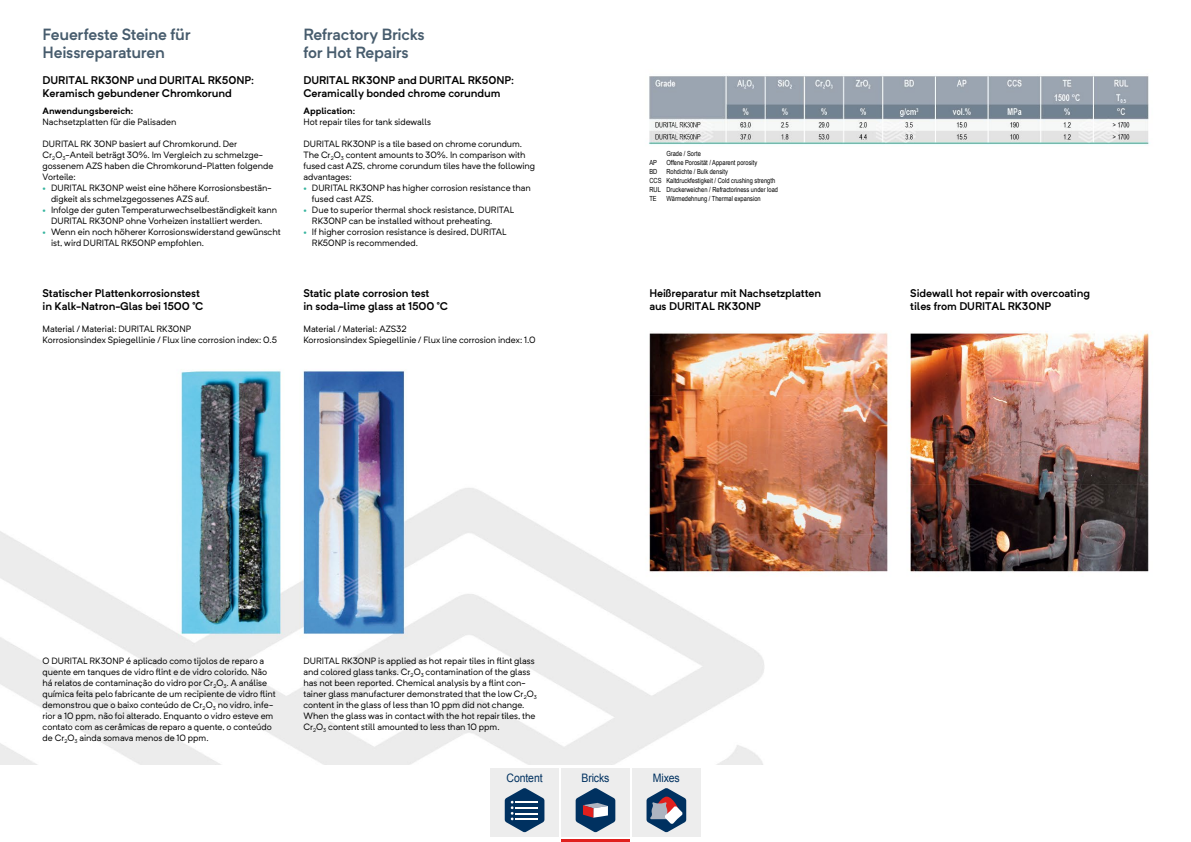
<style>
.page{position:relative;width:1191px;height:842px;background:#fff}
.page>*{position:absolute;margin:0;border:0;box-sizing:border-box;transform-origin:0 0}
.t1{font:600 16px/18px "Neutrif Pro";letter-spacing:-.015em;color:#475c6d}
.t2{font:11.7px "Arial";letter-spacing:-.01em;color:#003160;scale:.9 1}
.t3{font:600 11px/13px "Neutrif Pro";letter-spacing:-.01em;color:#000}
.t4{font:9px/11px "Neutrif Pro";color:#000}
.t5{font:700 9px "Neutrif Pro";letter-spacing:.005em;color:#000}
.t6{font:7px/9px "Arial Narrow";color:#000}
.s1{color:#37b49e}
</style>
<div class="page">
<img style="left:0;top:75px;width:1150px;height:690px">
<div style="left:490px;top:768px;width:68px;height:68px;background:#ededed"></div>
<svg style="left:505px;top:788px;width:39px;height:44px"></svg>
<div style="left:561px;top:768px;width:68px;height:68px;background:#ededed"></div>
<div style="left:632px;top:768px;width:68px;height:68px;background:#ededed"></div>
<svg style="left:575px;top:788px;width:40px;height:44px"></svg>
<svg style="left:646px;top:788px;width:40px;height:44px"></svg>
<hr style="left:561px;top:839px;width:68px;height:3px;background:#e11f1d">
<h1 class="t1" style="left:43px;top:25px;width:150px">Feuerfeste Steine für<br>Heissreparaturen</h1>
<h1 class="t1" style="left:303px;top:25px;width:123px">Refractory Bricks for Hot Repairs</h1>
<p class="t3" style="left:43px;top:74px;width:213px">DURITAL RK30NP und DURITAL RK50NP:<br>Keramisch gebundener Chromkorund</p>
<p class="t5" style="left:43px;top:105px;width:92px">Anwendungsbereich:</p>
<p class="t4" style="left:43px;top:116px;width:135px">Nachsetzplatten für die Palisaden</p>
<p class="t4" style="left:43px;top:138px;width:232px">DURITAL RK 30NP basiert auf Chromkorund. Der Cr<sub>2</sub>O<sub>3</sub>-Anteil beträgt 30%. Im Vergleich zu schmelzge&shy;gossenem AZS haben die Chromkorund-Platten folgende Vorteile:</p>
<p class="t4" style="left:51px;top:182px;width:222px;text-indent:-9px"><span class="s1">•</span> DURITAL RK30NP weist eine höhere Korrosionsbestän&shy;digkeit als schmelzgegossenes AZS auf.</p>
<p class="t4" style="left:51px;top:204px;width:228px;text-indent:-9px"><span class="s1">•</span> Infolge der guten Temperaturwechselbeständigkeit kann<br>DURITAL RK30NP ohne Vorheizen installiert werden.</p>
<p class="t4" style="left:51px;top:226px;width:231px;text-indent:-9px"><span class="s1">•</span> Wenn ein noch höherer Korrosionswiderstand gewünscht ist, wird DURITAL RK50NP empfohlen.</p>
<p class="t3" style="left:303px;top:74px;width:212px">DURITAL RK30NP and DURITAL RK50NP:<br>Ceramically bonded chrome corundum</p>
<p class="t5" style="left:303px;top:105px;width:53px">Application:</p>
<p class="t4" style="left:303px;top:116px;width:129px">Hot repair tiles for tank sidewalls</p>
<p class="t4" style="left:303px;top:138px;width:233px">DURITAL RK30NP is a tile based on chrome corundum.<br>The Cr<sub>2</sub>O<sub>3</sub> content amounts to 30%. In comparison with fused cast AZS, chrome corundum tiles have the following advantages:</p>
<p class="t4" style="left:312px;top:182px;width:220px;text-indent:-9px"><span class="s1">•</span> DURITAL RK30NP has higher corrosion resistance than fused cast AZS.</p>
<p class="t4" style="left:312px;top:204px;width:204px;text-indent:-9px"><span class="s1">•</span> Due to superior thermal shock resistance, DURITAL<br>RK30NP can be installed without preheating.</p>
<p class="t4" style="left:312px;top:226px;width:196px;text-indent:-9px"><span class="s1">•</span> If higher corrosion resistance is desired, DURITAL<br>RK50NP is recommended.</p>
<p class="t6" style="left:666px;top:148px;width:36px">Grade / Sorte</p>
<p class="t6" style="left:649px;top:157px;width:9px">AP</p>
<p class="t6" style="left:666px;top:157px;width:92px">Offene Porosität / Apparent porosity</p>
<p class="t6" style="left:649px;top:166px;width:9px">BD</p>
<p class="t6" style="left:649px;top:166px;width:130px;text-indent:17px">Rohdichte / Bulk density<br>CCS Kaltdruckfestigkeit / Cold crushing strength<br>RUL Druckerweichen / Refractoriness under load<br>TE</p>
<p class="t6" style="left:666px;top:193px;width:96px">Wärmedehnung / Thermal expansion</p>
<p class="t3" style="left:43px;top:286px;width:163px">Statischer Plattenkorrosionstest in Kalk-Natron-Glas bei 1500 °C</p>
<p class="t3" style="left:649px;top:286px;width:173px">Heißreparatur mit Nachsetzplatten aus DURITAL RK30NP</p>
<p class="t3" style="left:303px;top:286px;width:146px">Static plate corrosion test<br>in soda-lime glass at 1500 °C</p>
<p class="t4" style="left:43px;top:324px;width:236px">Material / Material: DURITAL RK30NP<br>Korrosionsindex Spiegellinie / Flux line corrosion index: 0.5</p>
<p class="t4" style="left:303px;top:324px;width:234px">Material / Material: AZS32<br>Korrosionsindex Spiegellinie / Flux line corrosion index: 1.0</p>
<p class="t3" style="left:910px;top:286px;width:181px">Sidewall hot repair with overcoating tiles from DURITAL RK30NP</p>
<p class="t4" style="left:43px;top:655px;width:235px">O DURITAL RK30NP é aplicado como tijolos de reparo a quente em tanques de vidro flint e de vidro colorido. Não há relatos de contaminação do vidro por Cr<sub>2</sub>O<sub>3</sub>. A análise química feita pelo fabricante de um recipiente de vidro flint demonstrou que o baixo conteúdo de Cr<sub>2</sub>O<sub>3</sub> no vidro, infe&shy;rior a 10 ppm, não foi alterado. Enquanto o vidro esteve em contato com as cerâmicas de reparo a quente, o conteúdo de Cr<sub>2</sub>O<sub>3</sub> ainda somava menos de 10 ppm.</p>
<p class="t4" style="left:303px;top:655px;width:235px">DURITAL RK30NP is applied as hot repair tiles in flint glass and colored glass tanks. Cr<sub>2</sub>O<sub>3</sub> contamination of the glass has not been reported. Chemical analysis by a flint con&shy;tainer glass manufacturer demonstrated that the low Cr<sub>2</sub>O<sub>3 </sub>content in the glass of less than 10 ppm did not change.<br>When the glass was in contact with the hot repair tiles, the Cr<sub>2</sub>O<sub>3</sub> content still amounted to less than 10 ppm.</p>
<p class="t2" style="left:506px;top:770px;width:42px">Content</p>
<p class="t2" style="left:581px;top:770px;width:33px">Bricks</p>
<p class="t2" style="left:653px;top:770px;width:31px">Mixes</p>
</div>
